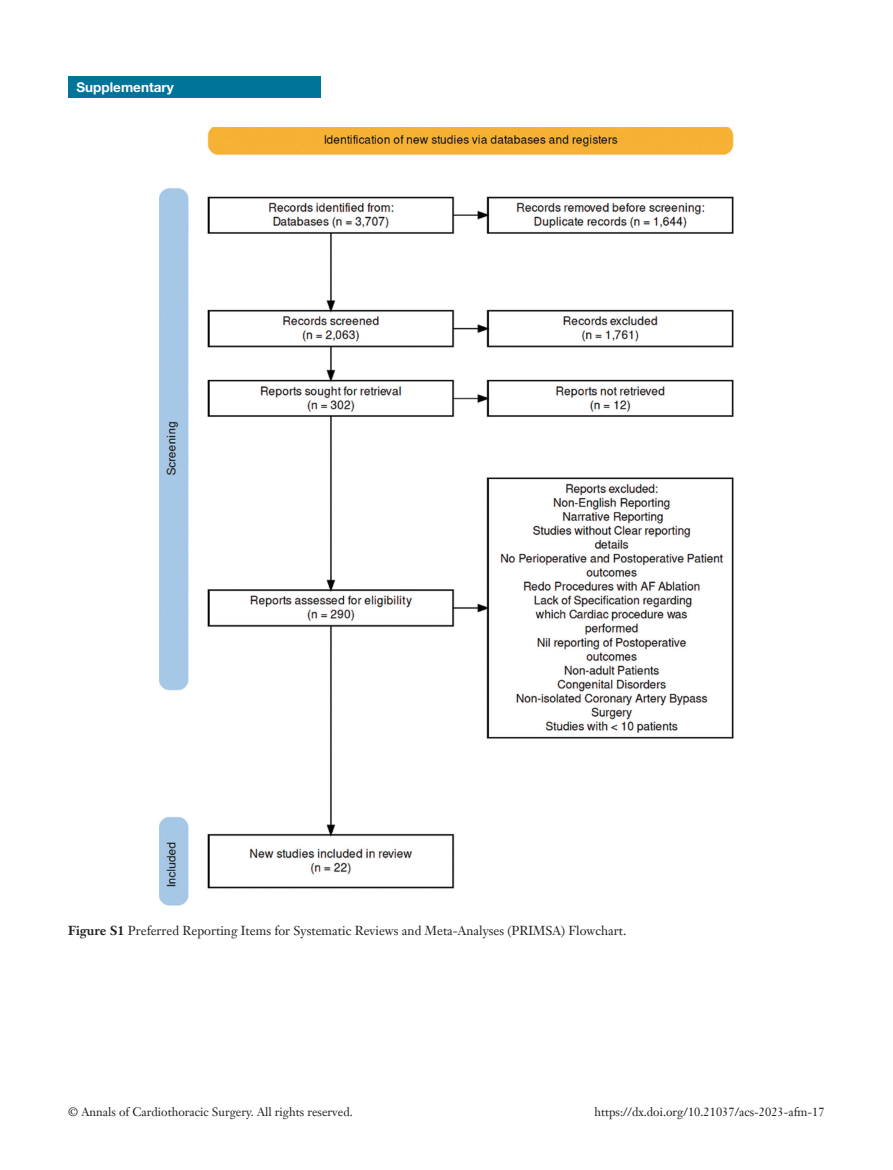
<style>
.page{position:relative;width:893px;height:1170px;background:#fff}
.page>*{position:absolute;margin:0;border:0;box-sizing:border-box;transform-origin:0 0}
.t1{font:700 13.5px "Helvetica Neue LT Pro";color:#fff}
.C-tuzhu{font:12.75px "Janson Text LT";color:#231f20}
.t2{font:12px "Janson Text LT";color:#231f20}
.s1{font-weight:700}
</style>
<div class="page">
<div style="left:68px;top:77px;width:252px;height:21px;background:#007599"></div>
<img style="left:159px;top:128px;width:575px;height:777px">
<p class="t1" style="left:77px;top:79px;width:99px">Supplementary</p>
<p class="C-tuzhu" style="left:68px;top:922px;width:560px"><span class="s1">Figure S1</span> Preferred Reporting Items for Systematic Reviews and Meta-Analyses (PRIMSA) Flowchart.</p>
<p class="t2" style="left:68px;top:1104px;width:286px">© Annals of Cardiothoracic Surgery. All rights reserved.</p>
<p class="t2" style="left:594px;top:1104px;width:232px">https://dx.doi.org/10.21037/acs-2023-afm-17</p>
</div>
